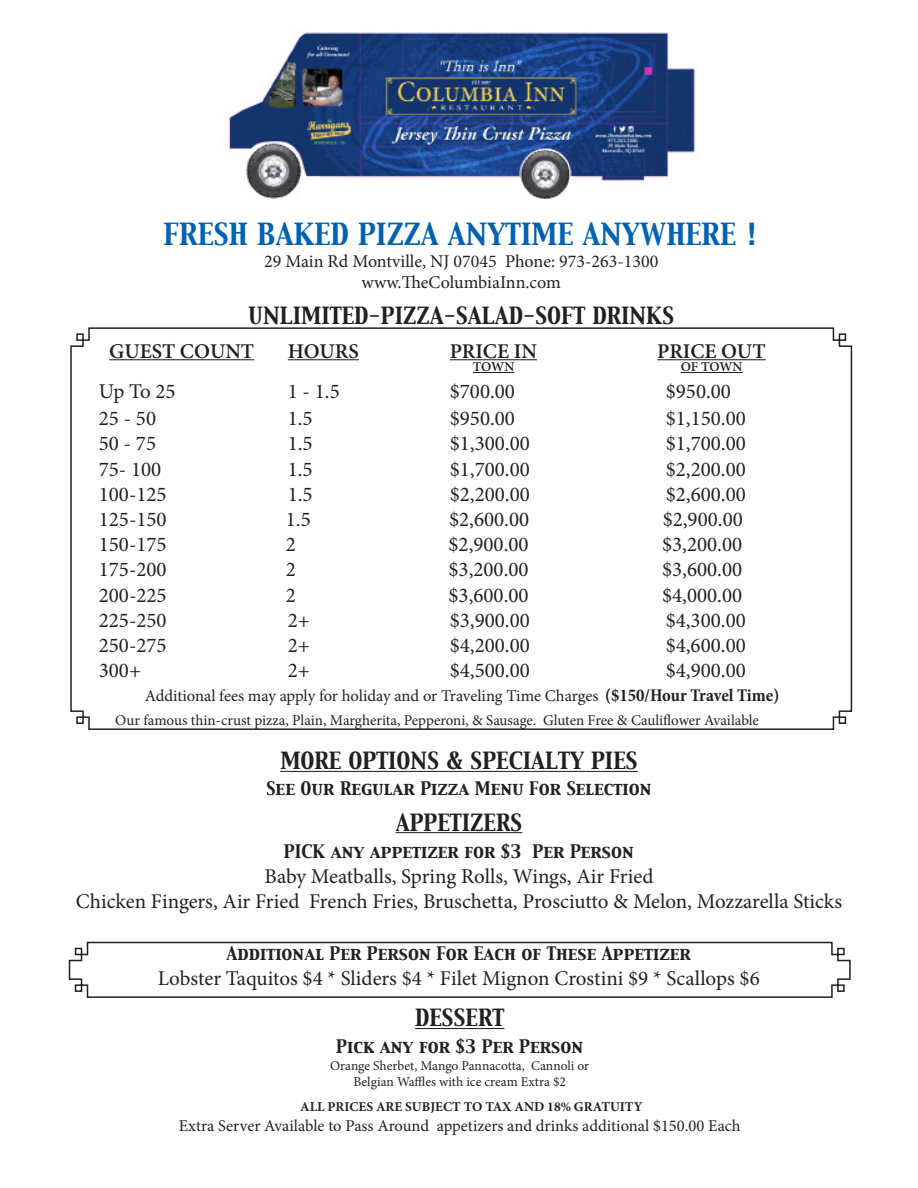
<style>
.page{position:relative;width:918px;height:1188px;background:#fff}
.page>*{position:absolute;margin:0;border:0;box-sizing:border-box;transform-origin:0 0}
.t1{font:27px "Capitals";color:#0161b0}
.t2{font:21px "Minion Pro";color:#231f20}
.t3{font:21px "Capitals";color:#231f20}
.t4{font:600 21px "Minion Pro";color:#231f20}
.t5{font:18px "Minion Pro";color:#231f20}
.t6{font:16.5px "Minion Pro";letter-spacing:-.005em;color:#231f20}
.t7{font:16.5px "Capitals";color:#231f20}
.t8{font:15px "Minion Pro";letter-spacing:-.005em;color:#231f20}
.t9{font:13.5px "Minion Pro";color:#231f20}
.t10{font:700 13.5px "Minion Pro";color:#231f20}
.t11{font:600 13.5px "Minion Pro";letter-spacing:-.015em;color:#231f20}
.s1{font-weight:700;font-stretch:condensed;font-size:18px}
</style>
<div class="page">
<img style="left:228px;top:30px;width:468px;height:169px">
<svg style="left:70px;top:327px;width:783px;height:403px"></svg>
<svg style="left:68px;top:941px;width:783px;height:57px"></svg>
<hr style="left:280px;top:771px;width:358px;height:1px;background:#231f20">
<hr style="left:396px;top:832px;width:126px;height:1px;background:#231f20">
<hr style="left:415px;top:1028px;width:89px;height:1px;background:#231f20">
<p class="t1" style="left:164px;top:216px;width:597px">FRESH BAKED PIZZA ANYTIME ANYWHERE !</p>
<p class="t5" style="left:264px;top:249px;width:396px">29 Main Rd Montville, NJ 07045 Phone: 973-263-1300</p>
<p class="t5" style="left:361px;top:271px;width:201px">www.TheColumbiaInn.com</p>
<p class="t3" style="left:248px;top:302px;width:428px">UNLIMITED-PIZZA-SALAD-SOFT DRINKS</p>
<p class="t4" style="left:109px;top:336px;width:146px">GUEST COUNT</p>
<p class="t4" style="left:288px;top:336px;width:73px">HOURS</p>
<p class="t4" style="left:450px;top:336px;width:89px">PRICE IN</p>
<p class="t4" style="left:657px;top:336px;width:110px">PRICE OUT</p>
<p class="t11" style="left:473px;top:358px;width:43px">TOWN</p>
<p class="t11" style="left:681px;top:358px;width:63px">OF TOWN</p>
<p class="t2" style="left:99px;top:377px;width:78px">Up To 25</p>
<p class="t2" style="left:288px;top:377px;width:54px">1 - 1.5</p>
<p class="t2" style="left:450px;top:377px;width:67px">$700.00</p>
<p class="t2" style="left:666px;top:377px;width:67px">$950.00</p>
<p class="t2" style="left:99px;top:404px;width:59px">25 - 50</p>
<p class="t2" style="left:288px;top:404px;width:26px">1.5</p>
<p class="t2" style="left:450px;top:404px;width:67px">$950.00</p>
<p class="t2" style="left:666px;top:404px;width:82px">$1,150.00</p>
<p class="t2" style="left:99px;top:430px;width:59px">50 - 75</p>
<p class="t2" style="left:288px;top:430px;width:26px">1.5</p>
<p class="t2" style="left:450px;top:430px;width:82px">$1,300.00</p>
<p class="t2" style="left:666px;top:430px;width:82px">$1,700.00</p>
<p class="t2" style="left:99px;top:455px;width:64px">75- 100</p>
<p class="t2" style="left:288px;top:455px;width:26px">1.5</p>
<p class="t2" style="left:450px;top:455px;width:82px">$1,700.00</p>
<p class="t2" style="left:666px;top:455px;width:82px">$2,200.00</p>
<p class="t2" style="left:99px;top:480px;width:69px">100-125</p>
<p class="t2" style="left:288px;top:480px;width:26px">1.5</p>
<p class="t2" style="left:450px;top:480px;width:82px">$2,200.00</p>
<p class="t2" style="left:666px;top:480px;width:82px">$2,600.00</p>
<p class="t2" style="left:99px;top:505px;width:69px">125-150</p>
<p class="t2" style="left:286px;top:505px;width:26px">1.5</p>
<p class="t2" style="left:449px;top:505px;width:82px">$2,600.00</p>
<p class="t2" style="left:663px;top:505px;width:82px">$2,900.00</p>
<p class="t2" style="left:99px;top:530px;width:69px">150-175</p>
<p class="t2" style="left:286px;top:530px;width:12px">2</p>
<p class="t2" style="left:449px;top:530px;width:82px">$2,900.00</p>
<p class="t2" style="left:662px;top:530px;width:82px">$3,200.00</p>
<p class="t2" style="left:99px;top:556px;width:69px">175-200</p>
<p class="t2" style="left:286px;top:556px;width:12px">2</p>
<p class="t2" style="left:449px;top:556px;width:82px">$3,200.00</p>
<p class="t2" style="left:662px;top:556px;width:82px">$3,600.00</p>
<p class="t2" style="left:99px;top:581px;width:69px">200-225</p>
<p class="t2" style="left:286px;top:581px;width:12px">2</p>
<p class="t2" style="left:449px;top:581px;width:82px">$3,600.00</p>
<p class="t2" style="left:662px;top:581px;width:82px">$4,000.00</p>
<p class="t2" style="left:99px;top:606px;width:69px">225-250</p>
<p class="t2" style="left:288px;top:606px;width:24px">2+</p>
<p class="t2" style="left:450px;top:606px;width:82px">$3,900.00</p>
<p class="t2" style="left:666px;top:606px;width:82px">$4,300.00</p>
<p class="t2" style="left:99px;top:631px;width:69px">250-275</p>
<p class="t2" style="left:288px;top:631px;width:24px">2+</p>
<p class="t2" style="left:450px;top:631px;width:82px">$4,200.00</p>
<p class="t2" style="left:666px;top:631px;width:82px">$4,600.00</p>
<p class="t2" style="left:99px;top:656px;width:44px">300+</p>
<p class="t2" style="left:288px;top:656px;width:24px">2+</p>
<p class="t2" style="left:450px;top:656px;width:82px">$4,500.00</p>
<p class="t2" style="left:666px;top:656px;width:82px">$4,900.00</p>
<p class="t6" style="left:145px;top:685px;width:636px">Additional fees may apply for holiday and or Traveling Time Charges <span class="s1">($150/Hour Travel Time)</span></p>
<p class="t8" style="left:115px;top:710px;width:645px">Our famous thin-crust pizza, Plain, Margherita, Pepperoni, &amp; Sausage. Gluten Free &amp; Cauliflower Available</p>
<p class="t3" style="left:280px;top:747px;width:359px">MORE OPTIONS &amp; SPECIALTY PIES</p>
<p class="t7" style="left:266px;top:777px;width:387px">See Our Regular Pizza Menu For Selection</p>
<p class="t3" style="left:396px;top:808px;width:128px">APPETIZERS</p>
<p class="t7" style="left:284px;top:840px;width:351px">PICK any appetizer for $3 Per Person</p>
<p class="t2" style="left:265px;top:862px;width:390px">Baby Meatballs, Spring Rolls, Wings, Air Fried</p>
<p class="t2" style="left:76px;top:887px;width:768px">Chicken Fingers, Air Fried French Fries, Bruschetta, Prosciutto &amp; Melon, Mozzarella Sticks</p>
<p class="t7" style="left:227px;top:942px;width:466px">Additional Per Person For Each of These Appetizer</p>
<p class="t2" style="left:158px;top:964px;width:603px">Lobster Taquitos $4 * Sliders $4 * Filet Mignon Crostini $9 * Scallops $6</p>
<p class="t3" style="left:415px;top:1004px;width:91px">DESSERT</p>
<p class="t7" style="left:336px;top:1036px;width:248px">Pick any for $3 Per Person</p>
<p class="t9" style="left:330px;top:1056px;width:261px">Orange Sherbet, Mango Pannacotta, Cannoli or</p>
<p class="t9" style="left:353px;top:1073px;width:214px">Belgian Waffles with ice cream Extra $2</p>
<p class="t10" style="left:300px;top:1097px;width:344px">ALL PRICES ARE SUBJECT TO TAX AND 18% GRATUITY</p>
<p class="t6" style="left:179px;top:1115px;width:563px">Extra Server Available to Pass Around appetizers and drinks additional $150.00 Each</p>
</div>
